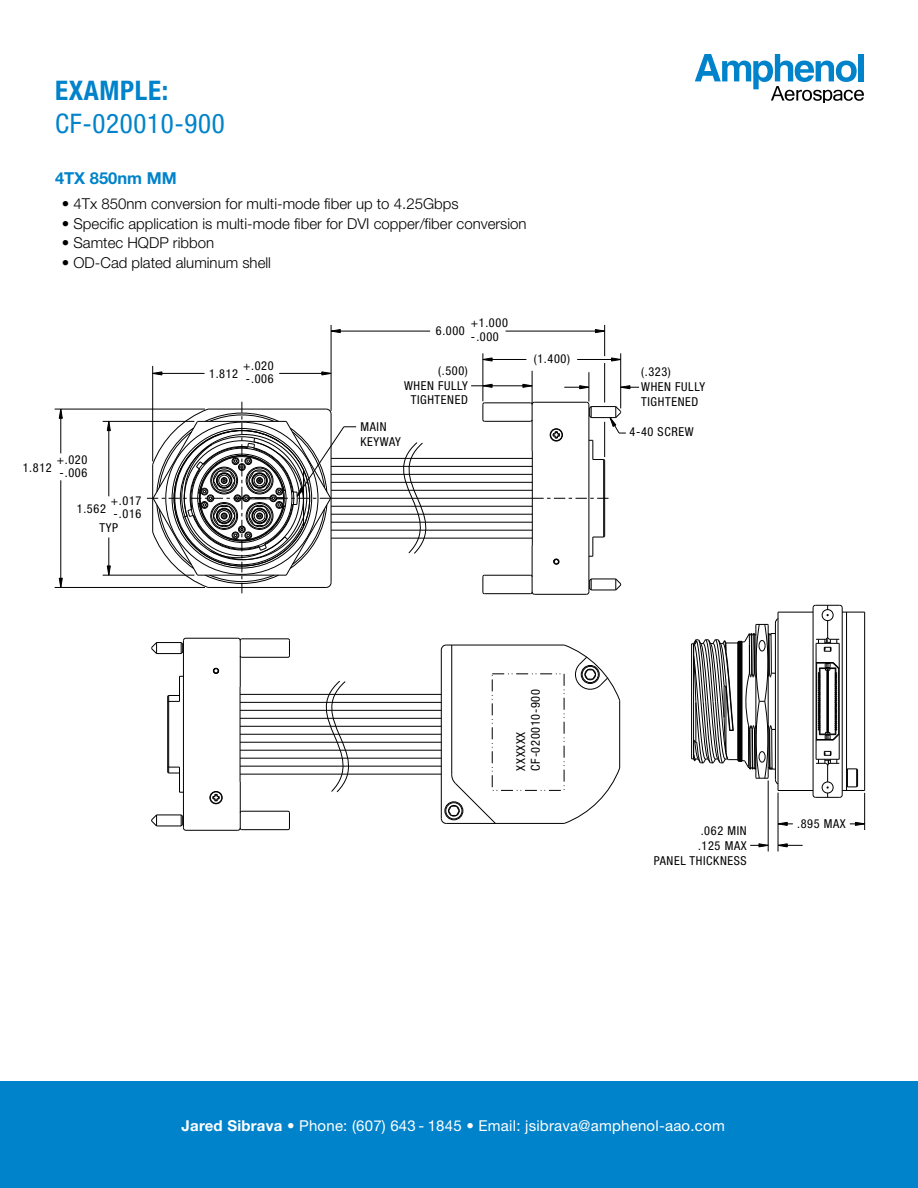
<style>
.page{position:relative;width:918px;height:1188px;background:#fff}
.page>*{position:absolute;margin:0;border:0;box-sizing:border-box;transform-origin:0 0}
.t1{font:condensed 27px "Helvetica Neue LT Std";letter-spacing:.025em;color:#0083ca}
.t2{font:700 condensed 27px "Helvetica Neue LT Std";letter-spacing:.025em;color:#0083ca}
.t3{font:700 16.5px "Helvetica Neue LT Std";color:#0083ca}
.t4{font:300 15px "Helvetica Neue LT Std";color:#000}
.t5{font:15px "Helvetica Neue LT Std";letter-spacing:.015em;color:#fff}
.t6{font:condensed 12.3px/14.7px "Helvetica Neue LT Std";letter-spacing:.05em;color:#000}
.s1{font-weight:700}
.s2{font-weight:300}
</style>
<div class="page">
<div style="left:0;top:1082px;width:918px;height:106px;background:#0083ca"></div>
<svg style="left:695px;top:54px;width:169px;height:48px"></svg>
<svg style="left:58px;top:408px;width:5px;height:11px"></svg>
<svg style="left:58px;top:578px;width:5px;height:9px"></svg>
<svg style="left:106px;top:422px;width:5px;height:9px"></svg>
<svg style="left:106px;top:565px;width:5px;height:10px"></svg>
<svg style="left:330px;top:329px;width:11px;height:4px"></svg>
<svg style="left:595px;top:329px;width:9px;height:4px"></svg>
<svg style="left:482px;top:357px;width:11px;height:5px"></svg>
<svg style="left:611px;top:357px;width:9px;height:5px"></svg>
<hr style="left:331px;top:331px;width:99px;height:1px;background:#000">
<hr style="left:506px;top:331px;width:99px;height:1px;background:#000">
<hr style="left:620px;top:353px;width:1px;height:55px;background:#000">
<hr style="left:604px;top:325px;width:1px;height:31px;background:#000">
<hr style="left:604px;top:363px;width:1px;height:40px;background:#000">
<hr style="left:604px;top:422px;width:1px;height:35px;background:#000">
<hr style="left:589px;top:372px;width:1px;height:30px;background:#000">
<svg style="left:153px;top:371px;width:10px;height:5px"></svg>
<hr style="left:153px;top:373px;width:52px;height:1px;background:#000">
<svg style="left:321px;top:371px;width:10px;height:5px"></svg>
<hr style="left:279px;top:373px;width:52px;height:1px;background:#000">
<hr style="left:483px;top:359px;width:43px;height:1px;background:#000">
<hr style="left:577px;top:359px;width:44px;height:1px;background:#000">
<svg style="left:522px;top:383px;width:10px;height:5px"></svg>
<svg style="left:482px;top:383px;width:11px;height:5px"></svg>
<hr style="left:471px;top:385px;width:61px;height:1px;background:#000">
<svg style="left:620px;top:385px;width:19px;height:5px"></svg>
<svg style="left:564px;top:385px;width:26px;height:5px"></svg>
<hr style="left:532px;top:371px;width:1px;height:32px;background:#000">
<hr style="left:55px;top:409px;width:150px;height:1px;background:#000">
<hr style="left:483px;top:353px;width:1px;height:48px;background:#000">
<hr style="left:103px;top:421px;width:91px;height:1px;background:#000">
<svg style="left:533px;top:498px;width:76px;height:1px"></svg>
<hr style="left:331px;top:325px;width:1px;height:86px;background:#000">
<hr style="left:103px;top:575px;width:91px;height:1px;background:#000">
<hr style="left:55px;top:587px;width:150px;height:1px;background:#000">
<hr style="left:152px;top:366px;width:1px;height:95px;background:#000">
<hr style="left:108px;top:537px;width:1px;height:38px;background:#000">
<hr style="left:108px;top:421px;width:1px;height:75px;background:#000">
<hr style="left:60px;top:480px;width:1px;height:107px;background:#000">
<hr style="left:60px;top:409px;width:1px;height:44px;background:#000">
<hr style="left:331px;top:458px;width:201px;height:1px;background:#000">
<hr style="left:331px;top:466px;width:201px;height:1px;background:#000">
<hr style="left:331px;top:474px;width:201px;height:1px;background:#000">
<hr style="left:331px;top:482px;width:201px;height:1px;background:#000">
<hr style="left:331px;top:490px;width:201px;height:1px;background:#000">
<hr style="left:331px;top:498px;width:201px;height:1px;background:#000">
<hr style="left:331px;top:506px;width:201px;height:1px;background:#000">
<hr style="left:331px;top:514px;width:201px;height:1px;background:#000">
<hr style="left:331px;top:522px;width:201px;height:1px;background:#000">
<hr style="left:331px;top:530px;width:201px;height:1px;background:#000">
<hr style="left:331px;top:538px;width:201px;height:1px;background:#000">
<hr style="left:484px;top:575px;width:47px;height:1px;background:#000">
<hr style="left:484px;top:593px;width:47px;height:1px;background:#000">
<hr style="left:535px;top:594px;width:51px;height:1px;background:#000">
<hr style="left:604px;top:460px;width:1px;height:76px;background:#000">
<hr style="left:603px;top:460px;width:1px;height:77px;background:#000">
<hr style="left:589px;top:405px;width:1px;height:187px;background:#000">
<svg style="left:589px;top:440px;width:17px;height:21px"></svg>
<svg style="left:589px;top:536px;width:17px;height:21px"></svg>
<hr style="left:532px;top:451px;width:1px;height:95px;background:#000">
<hr style="left:532px;top:546px;width:1px;height:46px;background:#000">
<hr style="left:532px;top:404px;width:1px;height:47px;background:#000">
<hr style="left:535px;top:402px;width:51px;height:1px;background:#000">
<hr style="left:484px;top:403px;width:47px;height:1px;background:#000">
<hr style="left:484px;top:421px;width:47px;height:1px;background:#000">
<svg style="left:482px;top:402px;width:3px;height:20px"></svg>
<svg style="left:482px;top:575px;width:3px;height:19px"></svg>
<svg style="left:376px;top:442px;width:76px;height:112px"></svg>
<svg style="left:586px;top:402px;width:40px;height:32px"></svg>
<div style="left:550px;top:429px;width:12px;height:12px;border:1px solid #000;border-radius:50%"></div>
<div style="left:550px;top:428px;width:13px;height:13px;border:1px solid #000;border-radius:50%"></div>
<svg style="left:530px;top:591px;width:5px;height:4px"></svg>
<svg style="left:586px;top:578px;width:36px;height:17px"></svg>
<svg style="left:553px;top:559px;width:7px;height:6px"></svg>
<svg style="left:552px;top:430px;width:8px;height:10px"></svg>
<svg style="left:147px;top:402px;width:209px;height:191px"></svg>
<hr style="left:864px;top:793px;width:1px;height:37px;background:#000">
<svg style="left:850px;top:822px;width:15px;height:4px"></svg>
<hr style="left:778px;top:790px;width:35px;height:1px;background:#000">
<hr style="left:691px;top:644px;width:1px;height:115px;background:#000">
<hr style="left:816px;top:643px;width:1px;height:116px;background:#000">
<hr style="left:813px;top:608px;width:1px;height:187px;background:#000">
<hr style="left:846px;top:612px;width:1px;height:178px;background:#000">
<hr style="left:842px;top:608px;width:1px;height:187px;background:#000">
<hr style="left:839px;top:643px;width:1px;height:116px;background:#000">
<hr style="left:778px;top:612px;width:35px;height:1px;background:#000">
<hr style="left:864px;top:612px;width:1px;height:178px;background:#000">
<svg style="left:815px;top:662px;width:25px;height:79px"></svg>
<svg style="left:692px;top:611px;width:111px;height:241px"></svg>
<svg style="left:812px;top:751px;width:53px;height:47px"></svg>
<svg style="left:812px;top:605px;width:53px;height:47px"></svg>
<hr style="left:186px;top:638px;width:52px;height:1px;background:#000">
<hr style="left:242px;top:638px;width:46px;height:1px;background:#000">
<hr style="left:242px;top:657px;width:46px;height:1px;background:#000">
<hr style="left:240px;top:694px;width:201px;height:1px;background:#000">
<hr style="left:240px;top:702px;width:201px;height:1px;background:#000">
<hr style="left:240px;top:710px;width:201px;height:1px;background:#000">
<hr style="left:240px;top:718px;width:201px;height:1px;background:#000">
<hr style="left:240px;top:726px;width:201px;height:1px;background:#000">
<hr style="left:240px;top:734px;width:201px;height:1px;background:#000">
<hr style="left:240px;top:742px;width:201px;height:1px;background:#000">
<hr style="left:240px;top:750px;width:201px;height:1px;background:#000">
<hr style="left:240px;top:758px;width:201px;height:1px;background:#000">
<hr style="left:240px;top:766px;width:201px;height:1px;background:#000">
<hr style="left:240px;top:774px;width:201px;height:1px;background:#000">
<hr style="left:242px;top:811px;width:46px;height:1px;background:#000">
<hr style="left:242px;top:829px;width:46px;height:1px;background:#000">
<hr style="left:186px;top:830px;width:52px;height:1px;background:#000">
<hr style="left:240px;top:640px;width:1px;height:47px;background:#000">
<hr style="left:240px;top:782px;width:1px;height:46px;background:#000">
<hr style="left:240px;top:687px;width:1px;height:95px;background:#000">
<hr style="left:183px;top:641px;width:1px;height:187px;background:#000">
<svg style="left:167px;top:676px;width:16px;height:26px"></svg>
<svg style="left:167px;top:767px;width:16px;height:26px"></svg>
<hr style="left:168px;top:695px;width:1px;height:78px;background:#000">
<hr style="left:167px;top:696px;width:1px;height:76px;background:#000">
<svg style="left:441px;top:644px;width:180px;height:180px"></svg>
<svg style="left:287px;top:638px;width:3px;height:20px"></svg>
<svg style="left:151px;top:638px;width:36px;height:17px"></svg>
<svg style="left:287px;top:811px;width:3px;height:19px"></svg>
<div style="left:210px;top:792px;width:12px;height:12px;border:1px solid #000;border-radius:50%"></div>
<div style="left:210px;top:791px;width:13px;height:13px;border:1px solid #000;border-radius:50%"></div>
<svg style="left:237px;top:827px;width:5px;height:4px"></svg>
<svg style="left:151px;top:814px;width:36px;height:17px"></svg>
<svg style="left:212px;top:793px;width:8px;height:9px"></svg>
<svg style="left:213px;top:668px;width:6px;height:6px"></svg>
<svg style="left:298px;top:680px;width:77px;height:113px"></svg>
<h1 class="t2" style="left:55px;top:74px;width:115px">EXAMPLE:</h1>
<h1 class="t1" style="left:55px;top:108px;width:171px">CF-020010-900</h1>
<h2 class="t3" style="left:55px;top:168px;width:123px">4TX 850nm MM</h2>
<p class="t4" style="left:62px;top:195px;width:398px">• 4Tx 850nm conversion for multi-mode fiber up to 4.25Gbps</p>
<p class="t4" style="left:62px;top:214px;width:466px">• Specific application is multi-mode fiber for DVI copper/fiber conversion</p>
<p class="t4" style="left:62px;top:234px;width:154px">• Samtec HQDP ribbon</p>
<p class="t4" style="left:62px;top:253px;width:211px">• OD-Cad plated aluminum shell</p>
<p class="t6" style="left:23px;top:460px;width:31px">1.812</p>
<p class="t6" style="left:57px;top:452px;width:32px;line-height:13.6px">+.020 -.006</p>
<p class="t6" style="left:99px;top:499px;width:20px;line-height:19.2px;text-indent:-23px">1.562<br>TYP</p>
<p class="t6" style="left:111px;top:493px;width:32px;line-height:13.6px">+.017 -.016</p>
<p class="t6" style="left:209px;top:366px;width:31px">1.812</p>
<p class="t6" style="left:243px;top:358px;width:32px;line-height:13.6px">+.020 -.006</p>
<p class="t6" style="left:471px;top:316px;width:39px;line-height:13.6px">+1.000 -.000</p>
<p class="t6" style="left:436px;top:323px;width:31px">6.000</p>
<p class="t6" style="left:404px;top:363px;width:65px;text-align:right">(.500)<br>WHEN FULLY<br>TIGHTENED</p>
<p class="t6" style="left:361px;top:420px;width:42px">MAIN<br>KEYWAY</p>
<p class="t6" style="left:534px;top:351px;width:38px">(1.400)</p>
<p class="t6" style="left:641px;top:365px;width:65px">(.323)<br>WHEN FULLY<br>TIGHTENED</p>
<p class="t6" style="left:630px;top:424px;width:66px">4-40 SCREW</p>
<p class="t6" style="left:513px;top:771px;width:83px;rotate:-90deg">XXXXXX<br>CF-020010-900</p>
<p class="t6" style="left:654px;top:823px;width:94px;text-align:right">.062 MIN<br>.125 MAX<br>PANEL THICKNESS</p>
<p class="t6" style="left:797px;top:817px;width:50px">.895 MAX</p>
<p class="t5" style="left:182px;top:1116px;width:545px"><span class="s1">Jared Sibrava</span> <span class="s2">•</span> Phone: (607) 643 - 1845 <span class="s2">•</span> Email: jsibrava@amphenol-aao.com</p>
</div>
